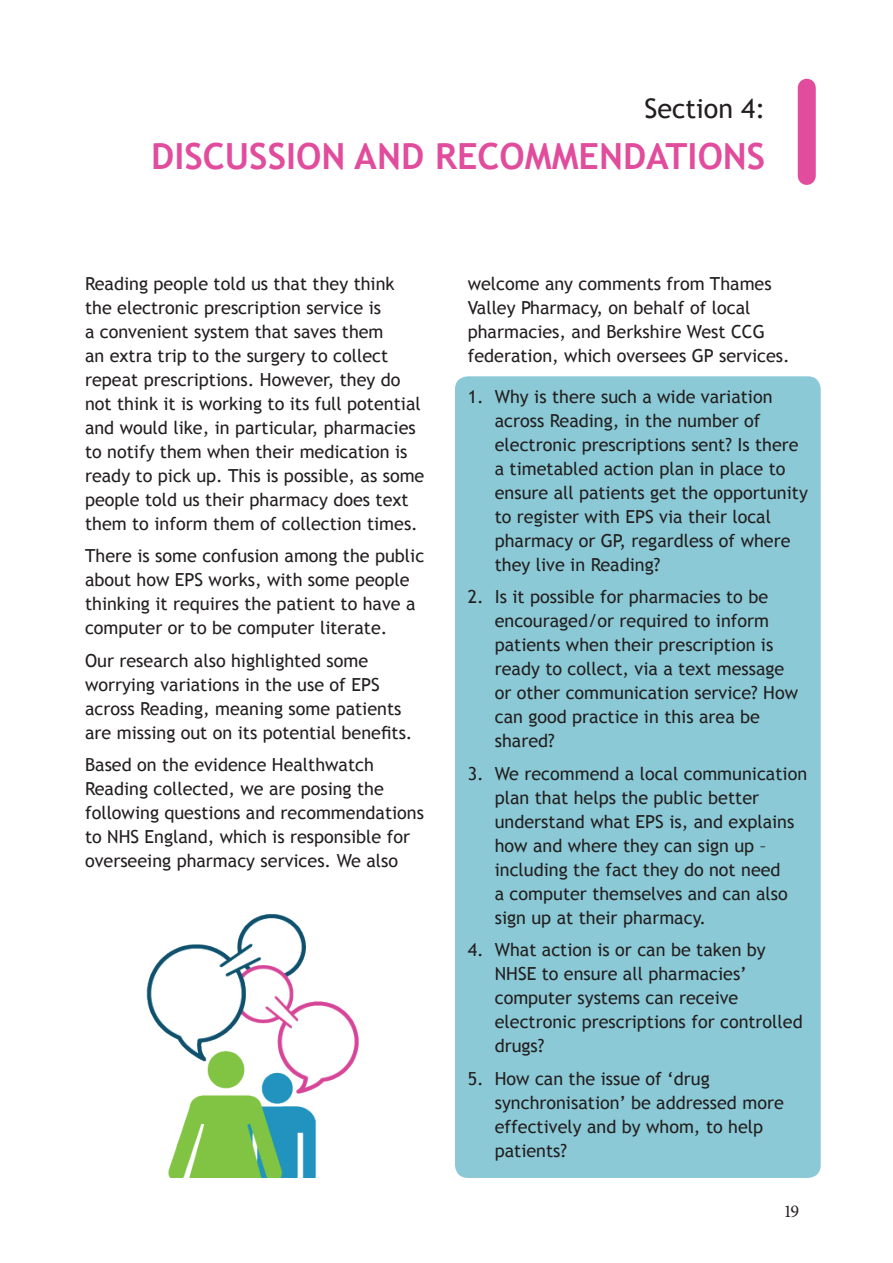
<style>
.page{position:relative;width:893px;height:1263px;background:#fff}
.page>*{position:absolute;margin:0;border:0;box-sizing:border-box;transform-origin:0 0}
.t1{font:700 36px "Trebuchet MS";color:#e14c9c}
.t2{font:27px "Trebuchet MS";color:#231f20}
.t3{font:18px/24px "Trebuchet MS";color:#231f20}
.t4{font:18px "Minion Pro";color:#231f20}
</style>
<div class="page">
<div style="left:455px;top:376px;width:366px;height:802px;background:#8ac9d5;border-radius:13px"></div>
<div style="left:798px;top:88px;width:18px;height:88px;background:#e14c9c"></div>
<img style="left:146px;top:914px;width:213px;height:264px">
<h2 class="t2" style="left:644px;top:92px;width:122px">Section 4:</h2>
<h1 class="t1" style="left:151px;top:134px;width:616px">DISCUSSION AND RECOMMENDATIONS</h1>
<p class="t3" style="left:85px;top:272px;width:341px">Reading people told us that they think the electronic prescription service is<br>a convenient system that saves them<br>an extra trip to the surgery to collect repeat prescriptions. However, they do not think it is working to its full potential and would like, in particular, pharmacies to notify them when their medication is ready to pick up. This is possible, as some people told us their pharmacy does text them to inform them of collection times.</p>
<p class="t3" style="left:85px;top:544px;width:341px">There is some confusion among the public about how EPS works, with some people thinking it requires the patient to have a computer or to be computer literate.</p>
<p class="t3" style="left:85px;top:648px;width:329px">Our research also highlighted some worrying variations in the use of EPS across Reading, meaning some patients are missing out on its potential benefits.</p>
<p class="t3" style="left:85px;top:753px;width:340px">Based on the evidence Healthwatch Reading collected, we are posing the following questions and recommendations to NHS England, which is responsible for overseeing pharmacy services. We also</p>
<p class="t3" style="left:468px;top:271px;width:323px">welcome any comments from Thames Valley Pharmacy, on behalf of local pharmacies, and Berkshire West CCG federation, which oversees GP services.</p>
<p class="t3" style="left:495px;top:384px;width:315px;text-indent:-27px">1. Why is there such a wide variation across Reading, in the number of electronic prescriptions sent? Is there a timetabled action plan in place to ensure all patients get the opportunity to register with EPS via their local pharmacy or GP, regardless of where they live in Reading?</p>
<p class="t3" style="left:495px;top:585px;width:305px;text-indent:-27px">2. Is it possible for pharmacies to be encouraged/or required to inform patients when their prescription is ready to collect, via a text message or other communication service? How can good practice in this area be shared?</p>
<p class="t3" style="left:495px;top:761px;width:314px;text-indent:-27px">3. We recommend a local communication plan that helps the public better understand what EPS is, and explains how and where they can sign up – including the fact they do not need<br>a computer themselves and can also sign up at their pharmacy.</p>
<p class="t3" style="left:495px;top:938px;width:309px;text-indent:-27px">4. What action is or can be taken by<br>NHSE to ensure all pharmacies’ computer systems can receive electronic prescriptions for controlled drugs?</p>
<p class="t3" style="left:495px;top:1066px;width:291px;text-indent:-27px">5. How can the issue of ‘drug synchronisation’ be addressed more effectively and by whom, to help patients?</p>
<p class="t4" style="left:785px;top:1199px;width:16px">19</p>
</div>
